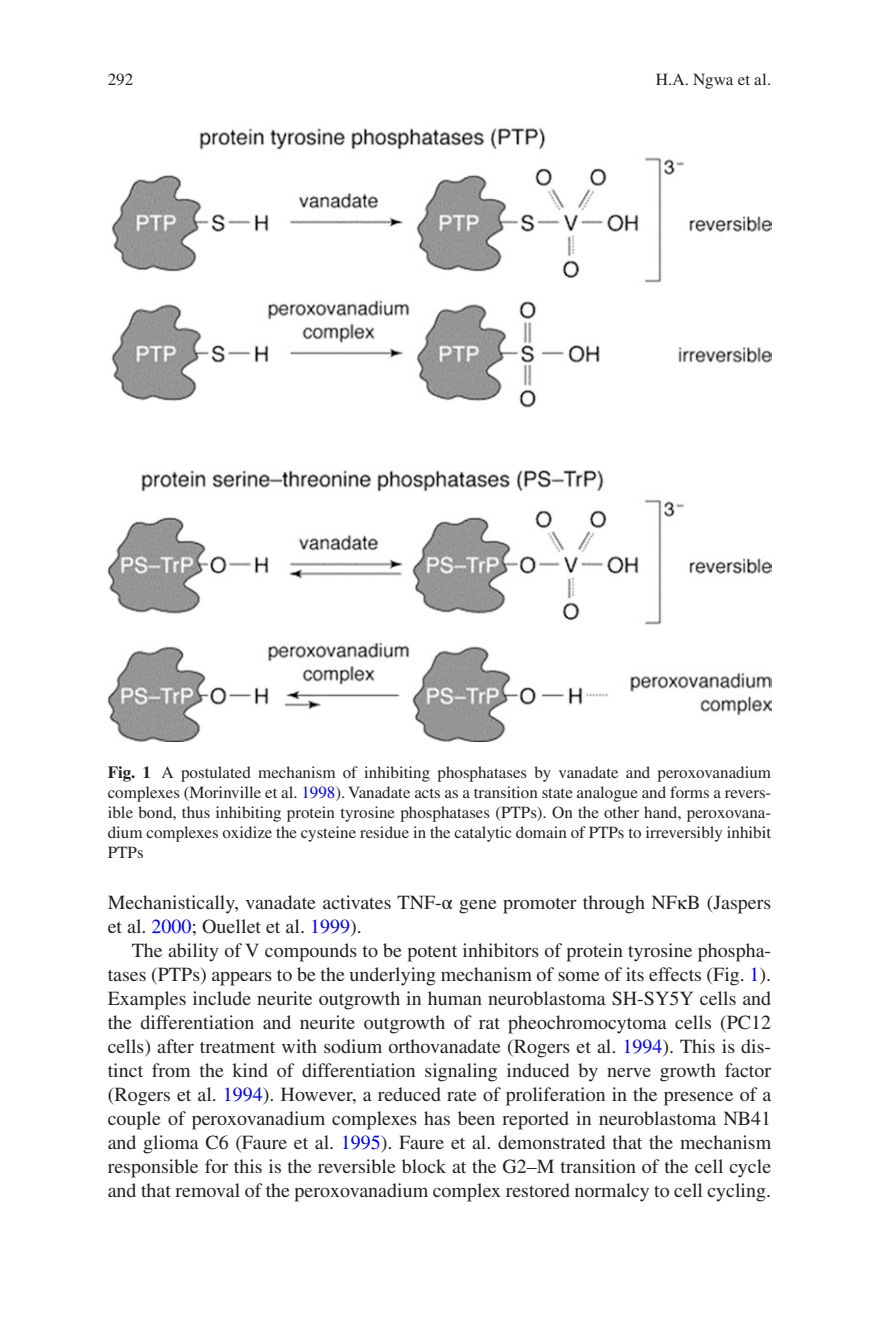
<style>
.page{position:relative;width:879px;height:1333px;background:#fff}
.page>*{position:absolute;margin:0;border:0;box-sizing:border-box;transform-origin:0 0}
.t1{font:20px/24px "Bsgpfv Times LT Std";color:#231f20}
.t2{font:17px/20px "Bsgpfv Times LT Std";color:#231f20;text-align:justify}
.t3{font:17px "Wgkyhq Times LT Std";letter-spacing:.005em;color:#231f20}
.s1{font-family:"Bmgjhk Times LT Std";font-weight:700}
.s2{color:#0000fa}
.s3{font-family:"Xjsxcw STIX General"}
</style>
<div class="page">
<img style="left:108px;top:127px;width:663px;height:615px">
<p class="t2" style="left:108px;top:69px;width:27px">292</p>
<p class="t3" style="left:656px;top:70px;width:117px">H.A. Ngwa et al.</p>
<p class="t2" style="left:108px;top:762px;width:665px"><span class="s1">Fig. 1</span> A postulated mechanism of inhibiting phosphatases by vanadate and peroxovanadium complexes (Morinville et al. <span class="s2">1998</span>). Vanadate acts as a transition state analogue and forms a revers&shy;ible bond, thus inhibiting protein tyrosine phosphatases (PTPs). On the other hand, peroxovana&shy;dium complexes oxidize the cysteine residue in the catalytic domain of PTPs to irreversibly inhibit PTPs</p>
<p class="t1" style="left:108px;top:890px;width:665px">Mechanistically, vanadate activates TNF-<span class="s3">α</span> gene promoter through NF<span class="s3">κ</span>B (Jaspers et al. <span class="s2">2000</span>; Ouellet et al. <span class="s2">1999</span>).</p>
<p class="t1" style="left:108px;top:938px;width:665px;text-align:justify;text-indent:24px">The ability of V compounds to be potent inhibitors of protein tyrosine phospha&shy;tases (PTPs) appears to be the underlying mechanism of some of its effects (Fig. <span class="s2">1</span>).<br>Examples include neurite outgrowth in human neuroblastoma SH-SY5Y cells and the differentiation and neurite outgrowth of rat pheochromocytoma cells (PC12 cells) after treatment with sodium orthovanadate (Rogers et al. <span class="s2">1994</span>). This is dis&shy;tinct from the kind of differentiation signaling induced by nerve growth factor (Rogers et al. <span class="s2">1994</span>). However, a reduced rate of proliferation in the presence of a couple of peroxovanadium complexes has been reported in neuroblastoma NB41 and glioma C6 (Faure et al. <span class="s2">1995</span>). Faure et al. demonstrated that the mechanism responsible for this is the reversible block at the G2–M transition of the cell cycle and that removal of the peroxovanadium complex restored normalcy to cell cycling.</p>
</div>
